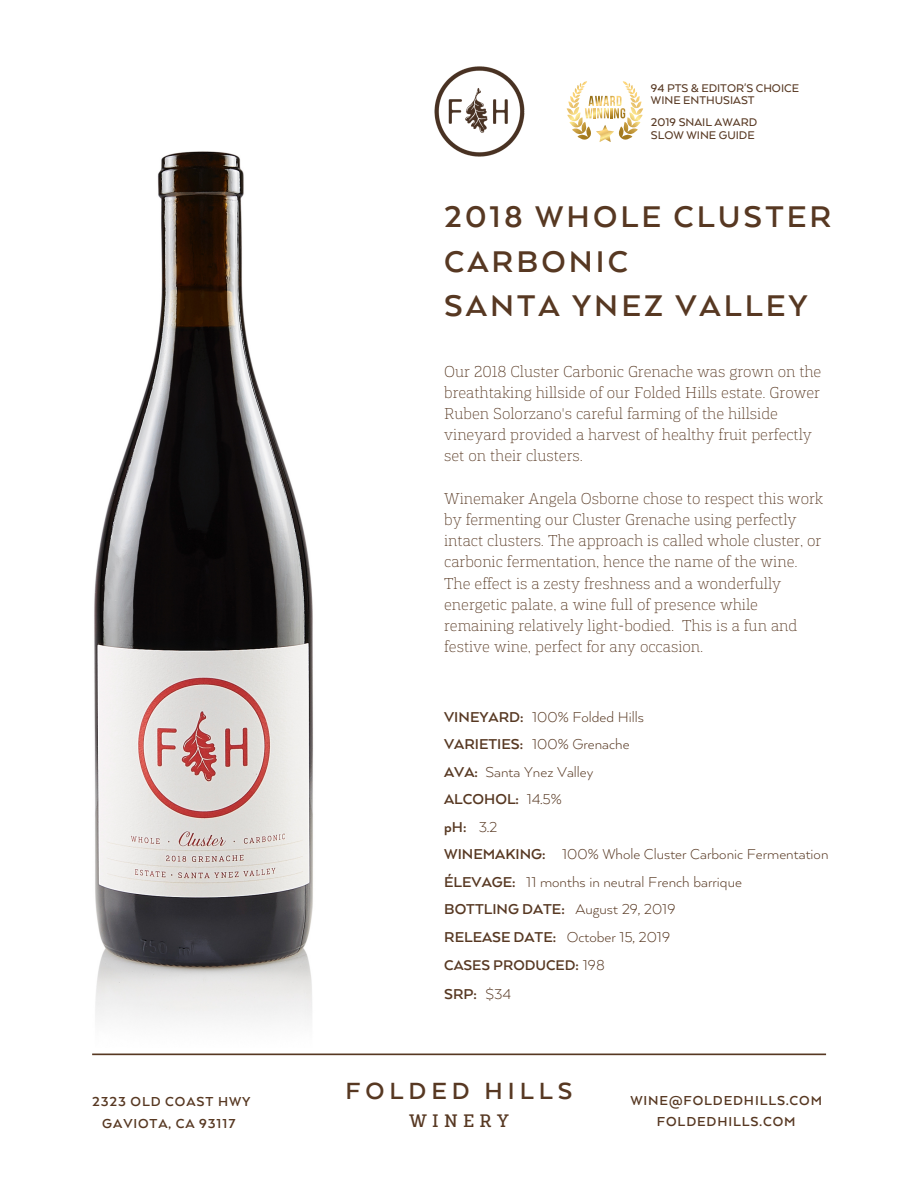
<style>
.page{position:relative;width:918px;height:1188px;background:#fff}
.page>*{position:absolute;margin:0;border:0;box-sizing:border-box;transform-origin:0 0}
.t1{font:700 34.5px "Arquitecta";letter-spacing:.09em;color:#573822}
.t2{font:700 27px "Arquitecta";letter-spacing:.185em;color:#573822}
.t3{font:500 18px "Gaspo Slab";letter-spacing:.295em;color:#573822}
.t4{font:300 16.5px/27.5px "Arquitecta";color:#573822}
.t5{font:700 16.5px "Arquitecta";color:#573822}
.t6{font:700 16.2px "Arquitecta";color:#573822}
.t7{font:100 15.75px/21.1px "Gaspo Slab";color:#573822}
.t8{font:700 15px/21px "Arquitecta";letter-spacing:.06em;color:#573822;text-align:center}
.t9{font:500 12.75px/12.8px "Arquitecta";color:#573822}
.s1{font-weight:700}
.s2{font-weight:300;font-size:16.5px}
.s3{font-weight:300}
</style>
<div class="page">
<svg style="left:92px;top:1054px;width:734px;height:1px"></svg>
<img style="left:434px;top:66px;width:91px;height:91px">
<img style="left:94px;top:151px;width:219px;height:870px">
<svg style="left:567px;top:81px;width:76px;height:61px"></svg>
<p class="t8" style="left:92px;top:1090px;width:160px;line-height:21.6px">2323 OLD COAST HWY<br>GAVIOTA, CA 93117</p>
<p class="t9" style="left:651px;top:81px;width:150px">94 PTS &amp; EDITOR'S CHOICE<br>WINE ENTHUSIAST</p>
<p class="t9" style="left:651px;top:115px;width:108px">2019 SNAIL AWARD<br>SLOW WINE GUIDE</p>
<h1 class="t1" style="left:444px;top:194px;width:389px">2018 WHOLE CLUSTER</h1>
<h1 class="t1" style="left:444px;top:239px;width:185px">CARBONIC</h1>
<h1 class="t1" style="left:444px;top:283px;width:365px">SANTA YNEZ VALLEY</h1>
<p class="t7" style="left:444px;top:361px;width:379px">Our 2018 Cluster Carbonic Grenache was grown on the breathtaking hillside of our Folded Hills estate. Grower Ruben Solorzano's careful farming of the hillside vineyard provided a harvest of healthy fruit perfectly set on their clusters.</p>
<p class="t7" style="left:444px;top:488px;width:381px">Winemaker Angela Osborne chose to respect this work by fermenting our Cluster Grenache using perfectly intact clusters. The approach is called whole cluster, or carbonic fermentation, hence the name of the wine.<br>The effect is a zesty freshness and a wonderfully energetic palate, a wine full of presence while remaining relatively light-bodied. This is a fun and festive wine, perfect for any occasion.</p>
<p class="t4" style="left:444px;top:703px;width:201px"><span class="s1">VINEYARD:</span> 100% Folded Hills<br><span class="s1">VARIETIES:</span> 100% Grenache<br><span class="s1">AVA:</span> Santa Ynez Valley<br><span class="s1">ALCOHOL:</span> 14.5%</p>
<p class="t4" style="left:444px;top:812px;width:386px"><span class="s1">pH:</span> 3.2<br><span class="s1">WINEMAKING:</span> 100% Whole Cluster Carbonic Fermentation</p>
<p class="t4" style="left:444px;top:867px;width:299px"><span class="s1">ÉLEVAGE:</span> 11 months in neutral French barrique</p>
<p class="t4" style="left:444px;top:895px;width:233px"><span class="s1">BOTTLING DATE:</span> August 29, 2019<br><span class="s1">RELEASE DATE:</span> October 15, 2019</p>
<p class="t6" style="left:444px;top:954px;width:162px">CASES PRODUCED: <span class="s2">198</span></p>
<p class="t5" style="left:444px;top:983px;width:69px">SRP: <span class="s3">$34</span></p>
<h2 class="t2" style="left:346px;top:1073px;width:228px">FOLDED HILLS</h2>
<p class="t3" style="left:409px;top:1110px;width:101px">WINERY</p>
<p class="t8" style="left:630px;top:1089px;width:193px">WINE@FOLDEDHILLS.COM<br>FOLDEDHILLS.COM</p>
</div>
